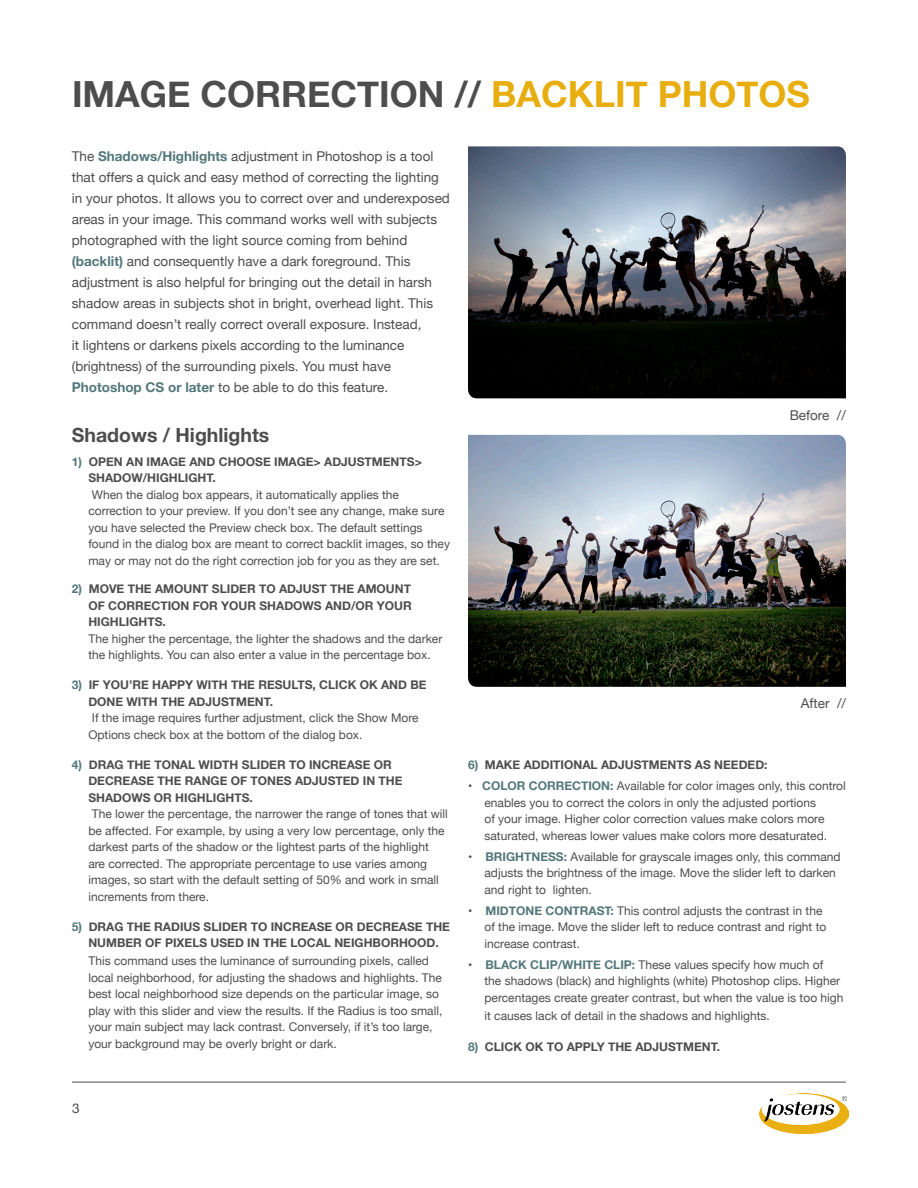
<style>
.page{position:relative;width:918px;height:1188px;background:#fff}
.page>*{position:absolute;margin:0;border:0;box-sizing:border-box;transform-origin:0 0}
.t1{font:700 36px "Helvetica Neue";color:#4d4d4d}
.t2{font:700 19.5px "Helvetica Neue";color:#4d4d4d}
.t3{font:13.5px/21px "Helvetica Neue";color:#4d4d4d}
.t4{font:12px/16.5px "Helvetica Neue";color:#4d4d4d}
.t5{font:700 12px/16.5px "Helvetica Neue";color:#4d4d4d}
.s1{color:#e8ad0f}
.s2{font-weight:700;color:#53777a}
.s3{color:#53777a}
</style>
<div class="page">
<hr style="left:72px;top:1082px;width:774px;height:1px;background:#4d4d4d">
<img style="left:759px;top:1093px;width:89px;height:41px">
<img style="left:468px;top:146px;width:378px;height:252px">
<img style="left:468px;top:435px;width:378px;height:252px">
<p class="t1" style="left:72px;top:66px;width:739px">IMAGE CORRECTION // <span class="s1">BACKLIT PHOTOS</span></p>
<p class="t3" style="left:72px;top:147px;width:380px">The <span class="s2">Shadows/Highlights</span> adjustment in Photoshop is a tool that offers a quick and easy method of correcting the lighting in your photos. It allows you to correct over and underexposed areas in your image. This command works well with subjects photographed with the light source coming from behind <span class="s2">(backlit)</span> and consequently have a dark foreground. This adjustment is also helpful for bringing out the detail in harsh shadow areas in subjects shot in bright, overhead light. This command doesn’t really correct overall exposure. Instead,<br>it lightens or darkens pixels according to the luminance (brightness) of the surrounding pixels. You must have <span class="s2">Photoshop CS or later</span> to be able to do this feature.</p>
<p class="t2" style="left:72px;top:419px;width:199px">Shadows / Highlights</p>
<p class="t5" style="left:88px;top:453px;width:335px;text-indent:-16px"><span class="s3">1)</span> OPEN AN IMAGE AND CHOOSE IMAGE&gt; ADJUSTMENTS&gt;<br>SHADOW/HIGHLIGHT.</p>
<p class="t4" style="left:88px;top:487px;width:363px">When the dialog box appears, it automatically applies the correction to your preview. If you don’t see any change, make sure you have selected the Preview check box. The default settings found in the dialog box are meant to correct backlit images, so they may or may not do the right correction job for you as they are set.</p>
<p class="t5" style="left:88px;top:581px;width:325px;text-align:justify;text-indent:-16px"><span class="s3">2)</span> MOVE THE AMOUNT SLIDER TO ADJUST THE AMOUNT OF CORRECTION FOR YOUR SHADOWS AND/OR YOUR HIGHLIGHTS.</p>
<p class="t4" style="left:88px;top:631px;width:356px">The higher the percentage, the lighter the shadows and the darker the highlights. You can also enter a value in the percentage box.</p>
<p class="t5" style="left:88px;top:677px;width:340px;text-indent:-16px"><span class="s3">3)</span> IF YOU’RE HAPPY WITH THE RESULTS, CLICK OK AND BE<br>DONE WITH THE ADJUSTMENT.</p>
<p class="t4" style="left:88px;top:710px;width:332px">If the image requires further adjustment, click the Show More<br>Options check box at the bottom of the dialog box.</p>
<p class="t5" style="left:88px;top:756px;width:316px;text-indent:-16px"><span class="s3">4)</span> DRAG THE TONAL WIDTH SLIDER TO INCREASE OR<br>DECREASE THE RANGE OF TONES ADJUSTED IN THE<br>SHADOWS OR HIGHLIGHTS.</p>
<p class="t4" style="left:88px;top:806px;width:361px">The lower the percentage, the narrower the range of tones that will be affected. For example, by using a very low percentage, only the darkest parts of the shadow or the lightest parts of the highlight are corrected. The appropriate percentage to use varies among images, so start with the default setting of 50% and work in small increments from there.</p>
<p class="t5" style="left:72px;top:918px;width:380px;text-align:center"><span class="s3">5)</span> DRAG THE RADIUS SLIDER TO INCREASE OR DECREASE THE<br>NUMBER OF PIXELS USED IN THE LOCAL NEIGHBORHOOD.</p>
<p class="t4" style="left:88px;top:953px;width:356px">This command uses the luminance of surrounding pixels, called local neighborhood, for adjusting the shadows and highlights. The best local neighborhood size depends on the particular image, so play with this slider and view the results. If the Radius is too small, your main subject may lack contrast. Conversely, if it’s too large, your background may be overly bright or dark.</p>
<p class="t3" style="left:790px;top:406px;width:58px">Before //</p>
<p class="t3" style="left:801px;top:693px;width:47px">After //</p>
<p class="t5" style="left:468px;top:757px;width:301px"><span class="s3">6)</span> MAKE ADDITIONAL ADJUSTMENTS AS NEEDED:</p>
<p class="t4" style="left:484px;top:778px;width:363px;text-indent:-16px">• <span class="s2">COLOR CORRECTION:</span> Available for color images only, this control enables you to correct the colors in only the adjusted portions<br>of your image. Higher color correction values make colors more saturated, whereas lower values make colors more desaturated.</p>
<p class="t4" style="left:484px;top:849px;width:358px;text-indent:-16px">• <span class="s2">BRIGHTNESS:</span> Available for grayscale images only, this command adjusts the brightness of the image. Move the slider left to darken and right to lighten.</p>
<p class="t4" style="left:484px;top:903px;width:343px;text-indent:-16px">• <span class="s2">MIDTONE CONTRAST:</span> This control adjusts the contrast in the of the image. Move the slider left to reduce contrast and right to increase contrast.</p>
<p class="t4" style="left:484px;top:957px;width:360px;text-indent:-16px">• <span class="s2">BLACK CLIP/WHITE CLIP:</span> These values specify how much of<br>the shadows (black) and highlights (white) Photoshop clips. Higher percentages create greater contrast, but when the value is too high</p>
<p class="t4" style="left:484px;top:1008px;width:287px">it causes lack of detail in the shadows and highlights.</p>
<p class="t5" style="left:468px;top:1039px;width:254px"><span class="s3">8)</span> CLICK OK TO APPLY THE ADJUSTMENT.</p>
<p class="t3" style="left:72px;top:1098px;width:9px">3</p>
</div>
